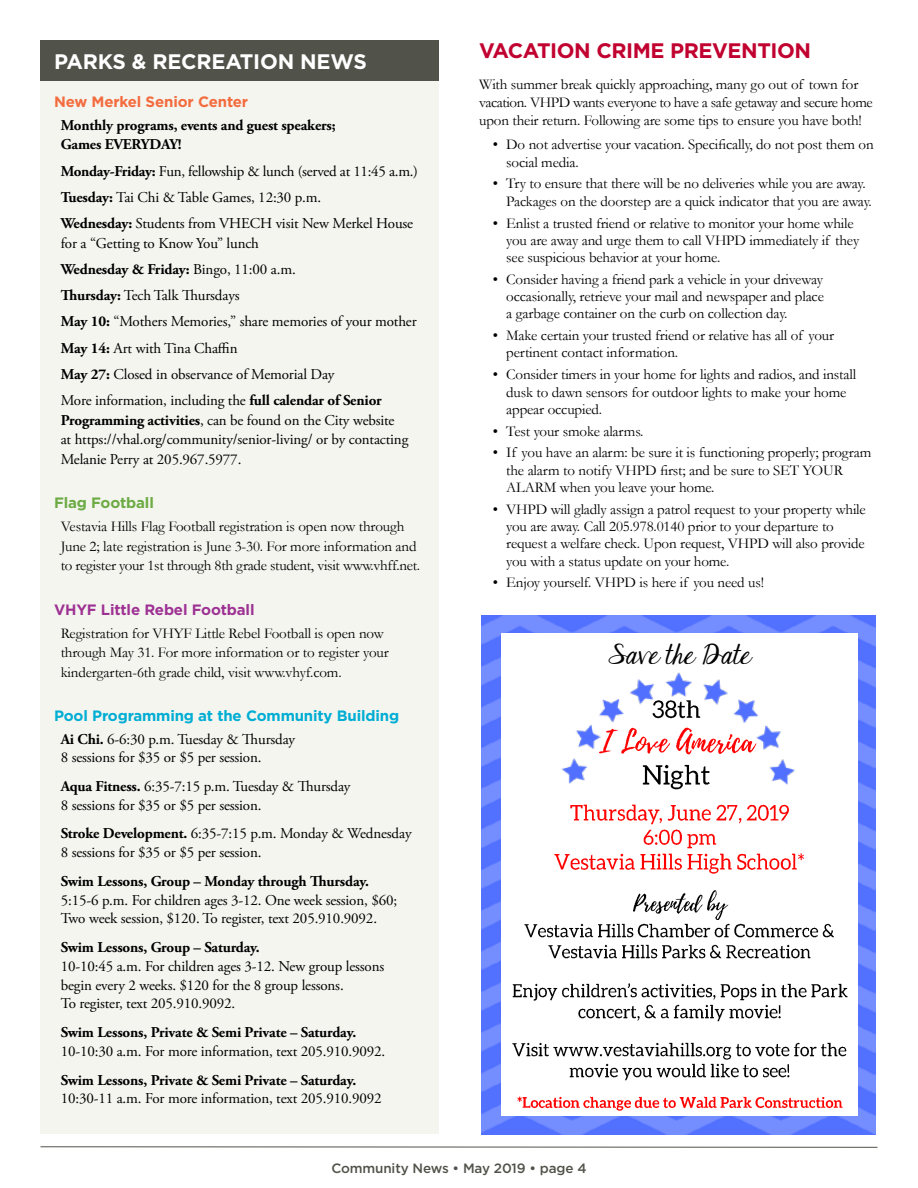
<style>
.page{position:relative;width:918px;height:1188px;background:#fff}
.page>*{position:absolute;margin:0;border:0;box-sizing:border-box;transform-origin:0 0}
.t1{font:23.25px "Janda Elegant Handwriting";color:#000}
.t2{font:700 21px "Gotham";letter-spacing:-.02em;color:#c10230}
.t3{font:700 21px "Gotham";letter-spacing:-.01em;color:#fff}
.t4{font:15px/17.2px "Garamond";letter-spacing:-.01em;color:#000}
.t5{font:15px/26.2px "Adobe Garamond Pro";letter-spacing:-.01em;color:#000}
.t6{font:700 15px/19.5px "Adobe Garamond Pro";letter-spacing:-.01em;color:#000}
.t7{font:700 15px "Gotham";letter-spacing:-.01em;color:#00add3}
.t8{font:700 15px "Gotham";letter-spacing:-.01em;color:#9d3293}
.t9{font:700 15px "Gotham";letter-spacing:-.01em;color:#f36c3e}
.t10{font:700 15px "Gotham";letter-spacing:-.01em;color:#6cab43}
.t11{font:500 13.5px "Gotham";letter-spacing:-.01em;color:#51534a}
.s1{font-weight:700}
</style>
<div class="page">
<svg style="left:40px;top:1146px;width:838px;height:2px;background:#a7a8a3"></svg>
<div style="left:40px;top:61px;width:399px;height:1073px;background:#f5f5f0"></div>
<div style="left:40px;top:40px;width:399px;height:41px;background:#51534a"></div>
<img style="left:481px;top:616px;width:394px;height:518px">
<div style="left:501px;top:633px;width:357px;height:483px;background:#fff"></div>
<img style="left:570px;top:804px;width:219px;height:20px">
<img style="left:643px;top:824px;width:74px;height:25px">
<img style="left:555px;top:853px;width:249px;height:20px">
<img style="left:634px;top:890px;width:95px;height:29px">
<img style="left:525px;top:923px;width:309px;height:15px">
<img style="left:548px;top:944px;width:263px;height:15px">
<img style="left:512px;top:983px;width:115px;height:17px">
<img style="left:627px;top:983px;width:4px;height:15px">
<img style="left:631px;top:983px;width:217px;height:17px">
<img style="left:578px;top:1000px;width:203px;height:21px">
<img style="left:513px;top:1042px;width:334px;height:18px">
<img style="left:569px;top:1063px;width:221px;height:18px">
<img style="left:517px;top:1096px;width:326px;height:15px">
<img style="left:561px;top:672px;width:234px;height:113px">
<img style="left:652px;top:694px;width:60px;height:27px">
<img style="left:599px;top:721px;width:165px;height:43px">
<img style="left:643px;top:758px;width:80px;height:32px">
<h2 class="t3" style="left:54px;top:50px;width:314px">PARKS &amp; RECREATION NEWS</h2>
<p class="t9" style="left:54px;top:93px;width:196px">New Merkel Senior Center</p>
<p class="t6" style="left:61px;top:116px;width:277px">Monthly programs, events and guest speakers;<br>Games EVERYDAY!</p>
<p class="t5" style="left:61px;top:158px;width:359px"><span class="s1">Monday-Friday:</span> Fun, fellowship &amp; lunch (served at 11:45 a.m.)<br><span class="s1">Tuesday:</span> Tai Chi &amp; Table Games, 12:30 p.m.<br><span class="s1">Wednesday:</span> Students from VHECH visit New Merkel House</p>
<p class="t5" style="left:61px;top:230px;width:357px">for a “Getting to Know You” lunch<br><span class="s1">Wednesday &amp; Friday:</span> Bingo, 11:00 a.m.<br><span class="s1">Thursday:</span> Tech Talk Thursdays<br><span class="s1">May 10:</span> “Mothers Memories,” share memories of your mother <span class="s1">May 14:</span> Art with Tina Chaffin<br><span class="s1">May 27:</span> Closed in observance of Memorial Day<br>More information, including the <span class="s1">full calendar of Senior</span></p>
<p class="t5" style="left:61px;top:411px;width:349px;line-height:19.5px"><span class="s1">Programming activities</span>, can be found on the City website at https://vhal.org/community/senior-living/ or by contacting<br>Melanie Perry at 205.967.5977.</p>
<p class="t10" style="left:54px;top:494px;width:101px">Flag Football</p>
<p class="t4" style="left:61px;top:517px;width:361px;line-height:19.5px">Vestavia Hills Flag Football registration is open now through<br>June 2; late registration is June 3-30. For more information and to register your 1st through 8th grade student, visit www.vhff.net.</p>
<p class="t8" style="left:54px;top:601px;width:202px">VHYF Little Rebel Football</p>
<p class="t4" style="left:61px;top:623px;width:329px;line-height:19.5px">Registration for VHYF Little Rebel Football is open now through May 31. For more information or to register your kindergarten-6th grade child, visit www.vhyf.com.</p>
<p class="t7" style="left:54px;top:707px;width:347px">Pool Programming at the Community Building</p>
<p class="t5" style="left:61px;top:730px;width:236px;line-height:18.8px"><span class="s1">Ai Chi.</span> 6-6:30 p.m. Tuesday &amp; Thursday<br>8 sessions for $35 or $5 per session.</p>
<p class="t5" style="left:61px;top:777px;width:291px;line-height:18.8px"><span class="s1">Aqua Fitness.</span> 6:35-7:15 p.m. Tuesday &amp; Thursday<br>8 sessions for $35 or $5 per session.</p>
<p class="t5" style="left:61px;top:825px;width:352px;line-height:18.8px"><span class="s1">Stroke Development.</span> 6:35-7:15 p.m. Monday &amp; Wednesday<br>8 sessions for $35 or $5 per session.</p>
<p class="t6" style="left:61px;top:872px;width:310px">Swim Lessons, Group – Monday through Thursday.</p>
<p class="t5" style="left:61px;top:891px;width:338px;line-height:18.8px">5:15-6 p.m. For children ages 3-12. One week session, $60;<br>Two week session, $120. To register, text 205.910.9092.</p>
<p class="t6" style="left:61px;top:938px;width:201px">Swim Lessons, Group – Saturday.</p>
<p class="t5" style="left:61px;top:957px;width:325px;line-height:18.8px">10-10:45 a.m. For children ages 3-12. New group lessons begin every 2 weeks. $120 for the 8 group lessons.<br>To register, text 205.910.9092.</p>
<p class="t6" style="left:61px;top:1023px;width:297px">Swim Lessons, Private &amp; Semi Private – Saturday.</p>
<p class="t5" style="left:61px;top:1039px;width:326px">10-10:30 a.m. For more information, text 205.910.9092.</p>
<p class="t6" style="left:61px;top:1070px;width:297px">Swim Lessons, Private &amp; Semi Private – Saturday.</p>
<p class="t5" style="left:61px;top:1086px;width:322px">10:30-11 a.m. For more information, text 205.910.9092</p>
<h2 class="t2" style="left:479px;top:38px;width:333px">VACATION CRIME PREVENTION</h2>
<p class="t4" style="left:479px;top:75px;width:395px;line-height:18px">With summer break quickly approaching, many go out of town for vacation. VHPD wants everyone to have a safe getaway and secure home upon their return. Following are some tips to ensure you have both!</p>
<p class="t4" style="left:506px;top:136px;width:369px;text-indent:-14px">• Do not advertise your vacation. Specifically, do not post them on social media.</p>
<p class="t4" style="left:506px;top:175px;width:367px;text-indent:-14px">• Try to ensure that there will be no deliveries while you are away.<br>Packages on the doorstep are a quick indicator that you are away.</p>
<p class="t4" style="left:506px;top:214px;width:355px;text-indent:-14px">• Enlist a trusted friend or relative to monitor your home while you are away and urge them to call VHPD immediately if they see suspicious behavior at your home.</p>
<p class="t4" style="left:506px;top:270px;width:319px;text-align:justify;text-indent:-14px">• Consider having a friend park a vehicle in your driveway occasionally, retrieve your mail and newspaper and place a garbage container on the curb on collection day.</p>
<p class="t4" style="left:506px;top:327px;width:329px;text-indent:-14px">• Make certain your trusted friend or relative has all of your pertinent contact information.</p>
<p class="t4" style="left:506px;top:366px;width:351px;text-indent:-14px">• Consider timers in your home for lights and radios, and install dusk to dawn sensors for outdoor lights to make your home appear occupied.</p>
<p class="t4" style="left:493px;top:422px;width:152px">• Test your smoke alarms.</p>
<p class="t4" style="left:506px;top:444px;width:367px;text-indent:-14px">• If you have an alarm: be sure it is functioning properly; program the alarm to notify VHPD first; and be sure to SET YOUR<br>ALARM when you leave your home.</p>
<p class="t4" style="left:506px;top:500px;width:361px;text-indent:-14px">• VHPD will gladly assign a patrol request to your property while you are away. Call 205.978.0140 prior to your departure to request a welfare check. Upon request, VHPD will also provide you with a status update on your home.</p>
<p class="t4" style="left:493px;top:574px;width:273px">• Enjoy yourself. VHPD is here if you need us!</p>
<h1 class="t1" style="left:608px;top:637px;width:144px">Save the Date</h1>
<p class="t11" style="left:331px;top:1160px;width:257px">Community News • May 2019 • page 4</p>
</div>
